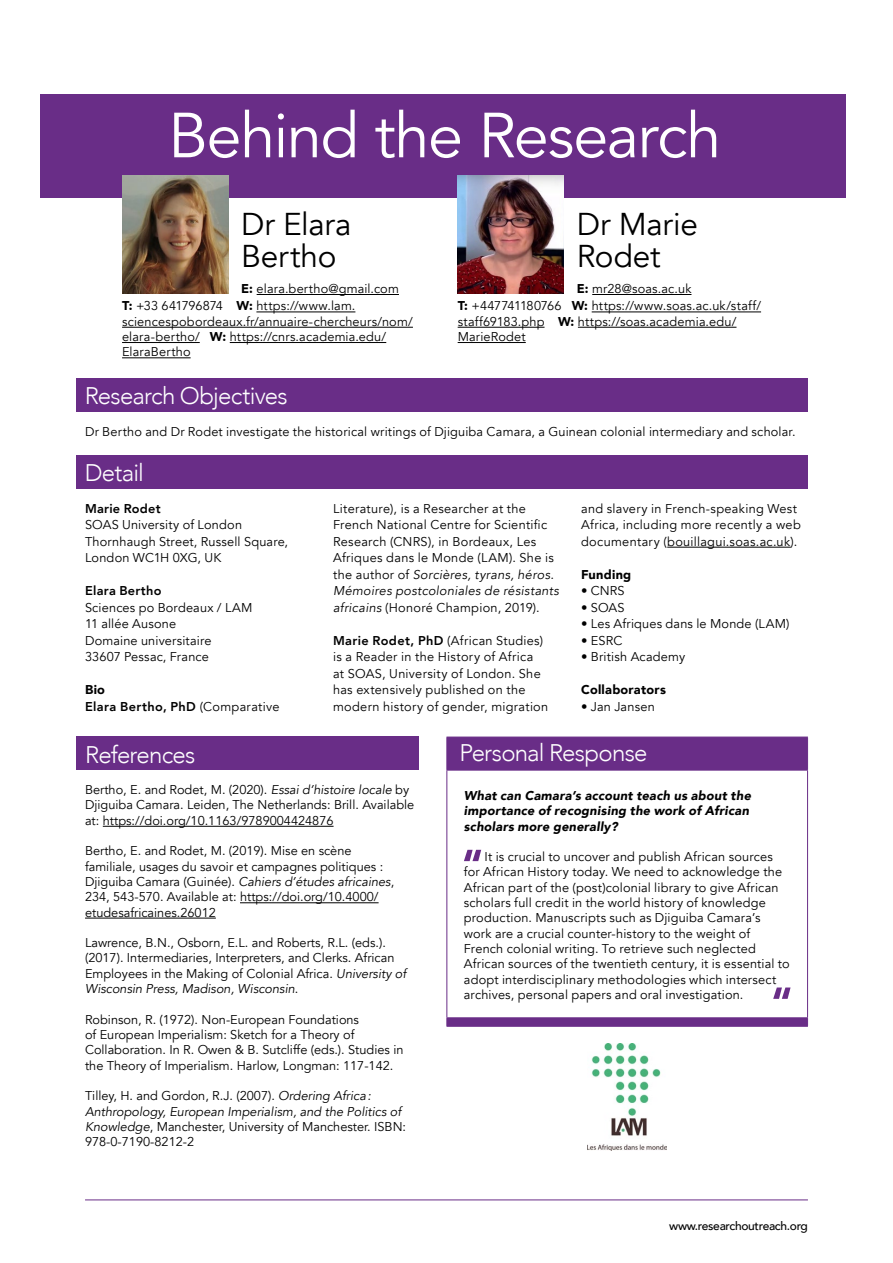
<style>
.page{position:relative;width:893px;height:1263px;background:#fff}
.page>*{position:absolute;margin:0;border:0;box-sizing:border-box;transform-origin:0 0}
.t1{font:63px "Avenir";letter-spacing:-.02em;color:#fff}
.t2{font:31.5px/31.5px "Avenir";letter-spacing:-.005em;color:#000}
.t3{font:300 24px "Avenir";letter-spacing:-.03em;color:#fff}
.t4{font:12.75px/15.3px "Avenir";letter-spacing:.01em;color:#000}
.t5{font:italic 900 12.75px/15.3px "Avenir";letter-spacing:.02em;color:#000}
.t6{font:800 12.75px/16.5px "Avenir";letter-spacing:.02em;color:#000}
.t7{font:900 12.75px "Avenir";letter-spacing:.02em;color:#000}
.t8{font:500 12px "Avenir";letter-spacing:-.025em;color:#000}
.s1{font-weight:900}
.s2{font-weight:400}
.s3{font-style:italic}
.s4{font-weight:800}
</style>
<div class="page">
<hr style="left:85px;top:1199px;width:723px;height:1px;background:#692d87">
<div style="left:40px;top:94px;width:806px;height:104px;background:#692d87"></div>
<div style="left:77px;top:737px;width:342px;height:33px;background:#692d87"></div>
<div style="left:447px;top:738px;width:360px;height:288px;background:#692d87"></div>
<div style="left:447px;top:770px;width:360px;height:248px;background:#fff"></div>
<hr style="left:446px;top:737px;width:1px;height:33px;background:#692d87">
<hr style="left:446px;top:737px;width:362px;height:1px;background:#692d87">
<hr style="left:807px;top:737px;width:1px;height:33px;background:#692d87">
<hr style="left:446px;top:770px;width:1px;height:247px;background:#692d87">
<hr style="left:446px;top:770px;width:362px;height:1px;background:#692d87">
<hr style="left:807px;top:770px;width:1px;height:247px;background:#692d87">
<hr style="left:446px;top:1017px;width:362px;height:1px;background:#692d87">
<hr style="left:446px;top:1026px;width:362px;height:1px;background:#692d87">
<svg style="left:464px;top:850px;width:17px;height:11px"></svg>
<svg style="left:773px;top:987px;width:17px;height:12px"></svg>
<hr style="left:103px;top:826px;width:231px;height:1px;background:#000">
<hr style="left:240px;top:902px;width:139px;height:1px;background:#000">
<hr style="left:85px;top:918px;width:131px;height:1px;background:#000">
<div style="left:76px;top:455px;width:732px;height:33px;background:#692d87"></div>
<hr style="left:667px;top:547px;width:124px;height:1px;background:#000">
<div style="left:76px;top:378px;width:732px;height:33px;background:#692d87"></div>
<img style="left:122px;top:175px;width:106px;height:118px">
<img style="left:458px;top:175px;width:106px;height:118px">
<hr style="left:257px;top:294px;width:142px;height:1px;background:#000">
<hr style="left:592px;top:294px;width:99px;height:1px;background:#000">
<hr style="left:256px;top:312px;width:99px;height:1px;background:#000">
<hr style="left:122px;top:327px;width:291px;height:1px;background:#000">
<hr style="left:122px;top:342px;width:78px;height:1px;background:#000">
<hr style="left:230px;top:342px;width:156px;height:1px;background:#000">
<hr style="left:122px;top:358px;width:69px;height:1px;background:#000">
<hr style="left:592px;top:312px;width:169px;height:1px;background:#000">
<hr style="left:458px;top:327px;width:86px;height:1px;background:#000">
<hr style="left:578px;top:327px;width:158px;height:1px;background:#000">
<hr style="left:458px;top:342px;width:68px;height:1px;background:#000">
<img style="left:587px;top:1043px;width:80px;height:107px">
<h1 class="t1" style="left:168px;top:98px;width:555px">Behind the Research</h1>
<h2 class="t2" style="left:241px;top:209px;width:112px">Dr Elara<br>Bertho</h2>
<h2 class="t2" style="left:577px;top:209px;width:123px">Dr Marie<br>Rodet</h2>
<p class="t4" style="left:241px;top:281px;width:159px"><span class="s1">E:</span> elara.bertho@gmail.com</p>
<p class="t4" style="left:577px;top:281px;width:116px"><span class="s1">E:</span> mr28@soas.ac.uk</p>
<p class="t4" style="left:122px;top:299px;width:292px"><span class="s1">T:</span> +33 641796874 <span class="s1">W:</span> https://www.lam. sciencespobordeaux.fr/annuaire-chercheurs/nom/ elara-bertho/ <span class="s1">W:</span> https://cnrs.academia.edu/ ElaraBertho</p>
<p class="t4" style="left:458px;top:299px;width:305px"><span class="s1">T:</span> +447741180766 <span class="s1">W:</span> https://www.soas.ac.uk/staff/ staff69183.php <span class="s1">W:</span> https://soas.academia.edu/<br>MarieRodet</p>
<h3 class="t3" style="left:85px;top:382px;width:204px">Research Objectives</h3>
<p class="t4" style="left:85px;top:425px;width:712px">Dr Bertho and Dr Rodet investigate the historical writings of Djiguiba Camara, a Guinean colonial intermediary and scholar.</p>
<h3 class="t3" style="left:85px;top:458px;width:61px">Detail</h3>
<p class="t6" style="left:85px;top:499px;width:77px">Marie Rodet</p>
<p class="t4" style="left:85px;top:517px;width:205px;line-height:16.5px">SOAS University of London<br>Thornhaugh Street, Russell Square,<br>London WC1H 0XG, UK</p>
<p class="t6" style="left:85px;top:582px;width:78px">Elara Bertho</p>
<p class="t4" style="left:85px;top:599px;width:169px;line-height:16.5px">Sciences po Bordeaux / LAM<br>11 allée Ausone<br>Domaine universitaire<br>33607 Pessac, France</p>
<p class="t6" style="left:85px;top:681px;width:196px"><span class="s1">Bio<br></span>Elara Bertho, PhD <span class="s2">(Comparative</span></p>
<p class="t4" style="left:333px;top:500px;width:227px;line-height:16.5px">Literature), is a Researcher at the French National Centre for Scientific Research (CNRS), in Bordeaux, Les Afriques dans le Monde (LAM). She is the author of <span class="s3">Sorcières, tyrans, héros.<br>Mémoires postcoloniales de résistants africains</span> (Honoré Champion, 2019).</p>
<p class="t4" style="left:333px;top:632px;width:217px;line-height:16.5px"><span class="s4">Marie Rodet, PhD</span> (African Studies) is a Reader in the History of Africa<br>at SOAS, University of London. She has extensively published on the modern history of gender, migration</p>
<p class="t4" style="left:581px;top:500px;width:221px;line-height:16.5px">and slavery in French-speaking West<br>Africa, including more recently a web documentary (bouillagui.soas.ac.uk).</p>
<p class="t7" style="left:581px;top:563px;width:52px">Funding</p>
<p class="t4" style="left:581px;top:583px;width:45px">• CNRS</p>
<p class="t4" style="left:581px;top:600px;width:45px">• SOAS</p>
<p class="t4" style="left:581px;top:616px;width:210px">• Les Afriques dans le Monde (LAM)</p>
<p class="t4" style="left:581px;top:633px;width:43px">• ESRC</p>
<p class="t4" style="left:581px;top:649px;width:106px">• British Academy</p>
<p class="t7" style="left:581px;top:679px;width:86px">Collaborators</p>
<p class="t4" style="left:581px;top:699px;width:75px">• Jan Jansen</p>
<h3 class="t3" style="left:85px;top:740px;width:112px">References</h3>
<h3 class="t3" style="left:460px;top:739px;width:189px">Personal Response</h3>
<p class="t5" style="left:464px;top:788px;width:289px">What can Camara’s account teach us about the importance of recognising the work of African scholars more generally?</p>
<p class="t4" style="left:464px;top:849px;width:327px;text-indent:21px">It is crucial to uncover and publish African sources for African History today. We need to acknowledge the African part of the (post)colonial library to give African scholars full credit in the world history of knowledge production. Manuscripts such as Djiguiba Camara’s work are a crucial counter-history to the weight of French colonial writing. To retrieve such neglected African sources of the twentieth century, it is essential to adopt interdisciplinary methodologies which intersect archives, personal papers and oral investigation.</p>
<p class="t4" style="left:85px;top:782px;width:331px">Bertho, E. and Rodet, M. (2020). <span class="s3">Essai d’histoire locale</span> by<br>Djiguiba Camara. Leiden, The Netherlands: Brill. Available at: https://doi.org/10.1163/9789004424876</p>
<p class="t4" style="left:85px;top:843px;width:311px">Bertho, E. and Rodet, M. (2019). Mise en scène familiale, usages du savoir et campagnes politiques :<br>Djiguiba Camara (Guinée). <span class="s3">Cahiers d’études africaines</span>, 234, 543-570. Available at: https://doi.org/10.4000/ etudesafricaines.26012</p>
<p class="t4" style="left:85px;top:935px;width:323px">Lawrence, B.N., Osborn, E.L. and Roberts, R.L. (eds.). (2017). Intermediaries, Interpreters, and Clerks. African Employees in the Making of Colonial Africa. <span class="s3">University of Wisconsin Press, Madison, Wisconsin</span>.</p>
<p class="t4" style="left:85px;top:1012px;width:320px">Robinson, R. (1972). Non-European Foundations<br>of European Imperialism: Sketch for a Theory of Collaboration. In R. Owen &amp; B. Sutcliffe (eds.). Studies in the Theory of Imperialism. Harlow, Longman: 117-142.</p>
<p class="t4" style="left:85px;top:1088px;width:323px">Tilley, H. and Gordon, R.J. (2007). <span class="s3">Ordering Africa:<br>Anthropology, European Imperialism, and the Politics of Knowledge</span>, Manchester, University of Manchester. ISBN:<br>978-0-7190-8212-2</p>
<p class="t8" style="left:669px;top:1215px;width:140px">www.researchoutreach.org</p>
</div>
